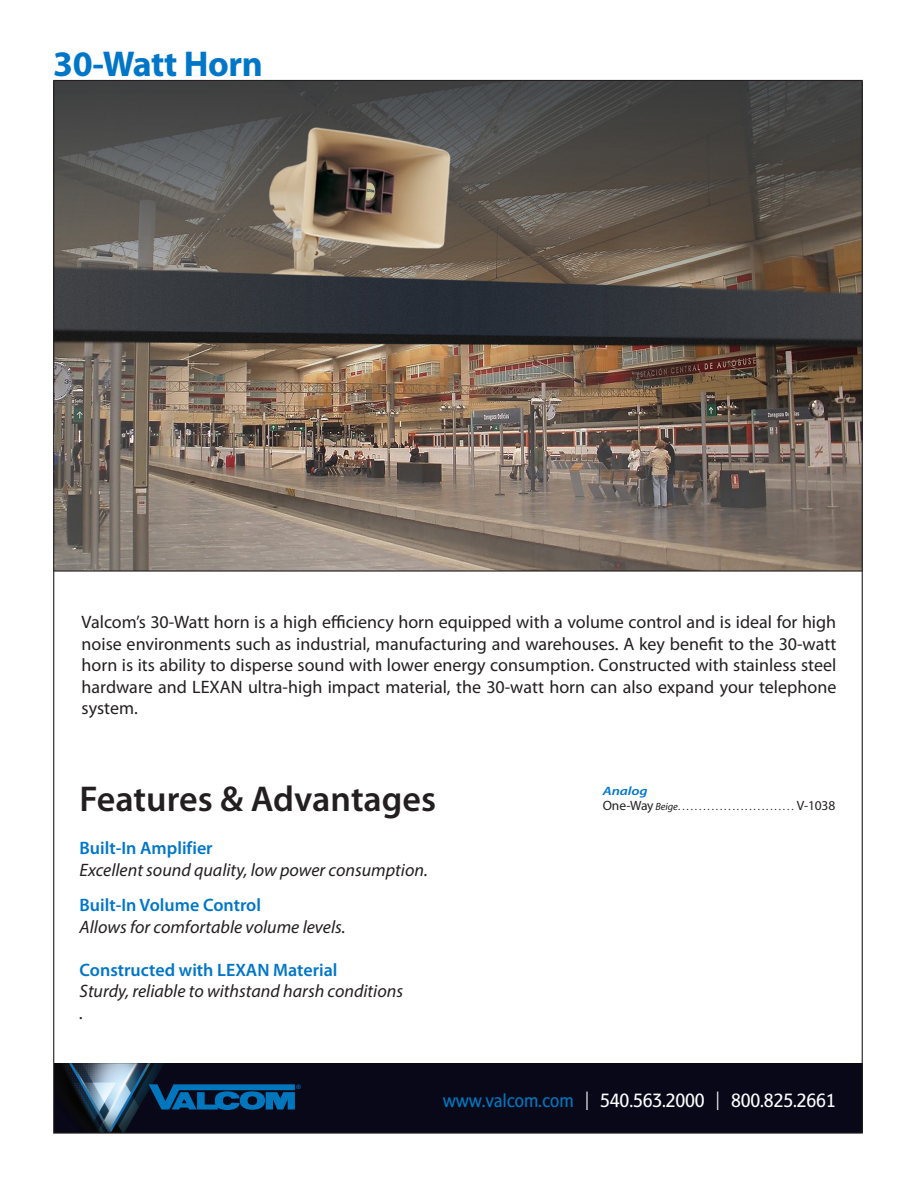
<style>
.page{position:relative;width:918px;height:1188px;background:#fff}
.page>*{position:absolute;margin:0;border:0;box-sizing:border-box;transform-origin:0 0}
.t1{font:600 36px "Myriad Pro";color:#231f20}
.t2{font:700 36px "Myriad Pro";letter-spacing:-.01em;color:#0076c8}
.t3{font:18px/21.6px "Myriad Pro";color:#231f20;text-align:justify}
.t4{font:italic 18px "Myriad Pro";color:#231f20}
.t5{font:600 18px "Myriad Pro";color:#0076c8}
.t6{font:18px "Stroudley";letter-spacing:-.01em;color:#fff}
.t7{font:italic 600 12.15px "Myriad Pro";letter-spacing:-.01em;color:#0076c8;scale:1.23 1}
.t8{font:10.5px "Myriad Pro";color:#231f20}
.t9{font:6px "Stroudley";color:#0077bd}
.s1{font-size:13.5px}
.s2{font-style:italic}
.s3{color:#0077bd}
.s4{font-weight:300;font-size:24.9px}
</style>
<div class="page">
<div style="left:54px;top:1063px;width:809px;height:70px;background:#090819"></div>
<img style="left:55px;top:1063px;width:109px;height:69px">
<svg style="left:149px;top:1084px;width:146px;height:26px"></svg>
<img style="left:55px;top:82px;width:806px;height:488px">
<hr style="left:54px;top:570px;width:808px;height:2px;background:#231f20">
<p class="t2" style="left:53px;top:41px;width:211px">30-Watt Horn</p>
<p class="t3" style="left:82px;top:611px;width:756px">Valcom’s 30-Watt horn is a high efficiency horn equipped with a volume control and is ideal for high noise environments such as industrial, manufacturing and warehouses. A key benefit to the 30-watt horn is its ability to disperse sound with lower energy consumption. Constructed with stainless steel hardware and LEXAN ultra-high impact material, the 30-watt horn can also expand your telephone system.</p>
<p class="t1" style="left:80px;top:776px;width:358px">Features &amp; Advantages</p>
<p class="t5" style="left:80px;top:837px;width:135px">Built-In Amplifier</p>
<p class="t4" style="left:80px;top:859px;width:350px">Excellent sound quality, low power consumption.</p>
<p class="t5" style="left:80px;top:893px;width:183px">Built-In Volume Control</p>
<p class="t4" style="left:80px;top:915px;width:267px">Allows for comfortable volume levels.</p>
<p class="t5" style="left:80px;top:958px;width:259px">Constructed with LEXAN Material</p>
<p class="t4" style="left:80px;top:980px;width:325px">Sturdy, reliable to withstand harsh conditions</p>
<p class="t4" style="left:80px;top:1002px;width:5px">.</p>
<p class="t7" style="left:603px;top:783px;width:38px">Analog</p>
<p class="t8" style="left:603px;top:800px;width:234px"><span class="s1">One-Way</span> <span class="s2">Beige</span>. . . . . . . . . . . . . . . . . . . . . . . . . . . . <span class="s1">V-1038</span></p>
<p class="t9" style="left:296px;top:1083px;width:6px">®</p>
<p class="t6" style="left:443px;top:1090px;width:394px"><span class="s3">www.valcom.com</span> <span class="s4">I</span> 540.563.2000 <span class="s4">I</span> 800.825.2661</p>
</div>
